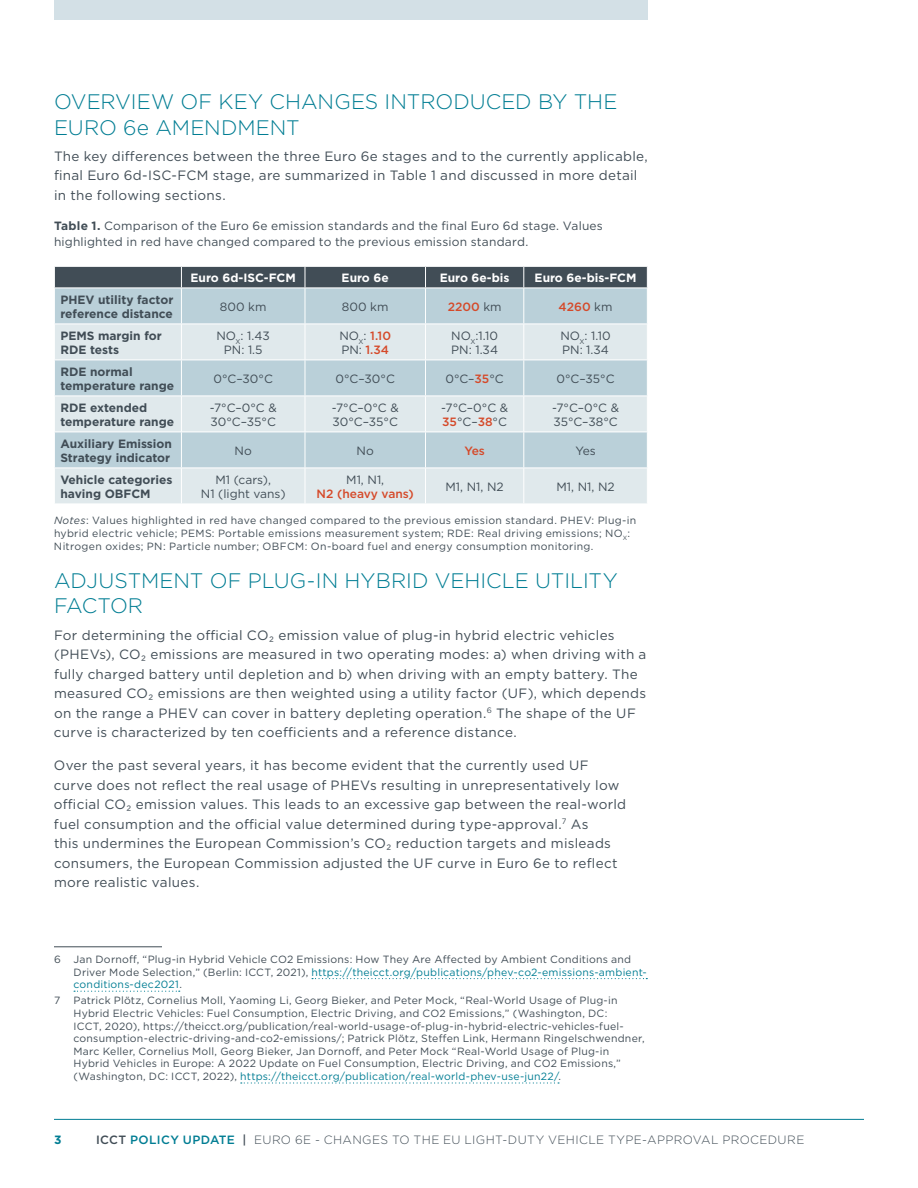
<style>
.page{position:relative;width:918px;height:1188px;background:#fff}
.page>*{position:absolute;margin:0;border:0;box-sizing:border-box;transform-origin:0 0}
.t1{font:300 21px/25.2px "Gotham";color:#007d93}
.t2{font:13.5px/19.5px "Gotham";letter-spacing:.02em;color:#414d56}
.t3{font:12px/14.4px "Gotham";letter-spacing:.01em;color:#414d56}
.t4{font:700 12px/14.4px "Gotham";color:#414d56}
.t5{font:300 12px "Gotham";letter-spacing:.03em;color:#414d56}
.t6{font:700 12px "Gotham";color:#fff}
.t7{font:500 12px/14.4px "Gotham";color:#d54929}
.t8{font:700 12px "Gotham";color:#007d93}
.t9{font:10.5px/12.6px "Gotham";letter-spacing:.02em;color:#414d56}
.s1{font-weight:700}
.s2{font-weight:400;color:#414d56}
.s3{font-weight:500;color:#d54929}
.s4{font-style:italic}
.s5{color:#007d93}
.s6{font-weight:500}
.s7{font-weight:500;color:#007d93}
</style>
<div class="page">
<hr style="left:54px;top:1119px;width:810px;height:1px;background:#007d93">
<div style="left:54px;top:0;width:594px;height:20px;background:#d3e0e6"></div>
<div style="left:55px;top:289px;width:592px;height:35px;background:#bad0d9"></div>
<svg style="left:55px;top:325px;width:592px;height:179px;background:#d1dfe4"></svg>
<hr style="left:181px;top:288px;width:1px;height:36px;background:#fff">
<hr style="left:305px;top:288px;width:1px;height:36px;background:#fff">
<hr style="left:425px;top:288px;width:1px;height:36px;background:#fff">
<hr style="left:523px;top:288px;width:1px;height:36px;background:#fff">
<hr style="left:181px;top:324px;width:1px;height:36px;background:#fff">
<hr style="left:305px;top:324px;width:1px;height:36px;background:#fff">
<hr style="left:425px;top:324px;width:1px;height:36px;background:#fff">
<hr style="left:523px;top:324px;width:1px;height:36px;background:#fff">
<hr style="left:54px;top:360px;width:127px;height:1px;background:#fff">
<hr style="left:181px;top:360px;width:124px;height:1px;background:#fff">
<hr style="left:181px;top:360px;width:1px;height:36px;background:#fff">
<hr style="left:305px;top:360px;width:121px;height:1px;background:#fff">
<hr style="left:305px;top:360px;width:1px;height:36px;background:#fff">
<hr style="left:426px;top:360px;width:98px;height:1px;background:#fff">
<hr style="left:425px;top:360px;width:1px;height:36px;background:#fff">
<hr style="left:524px;top:360px;width:124px;height:1px;background:#fff">
<hr style="left:523px;top:360px;width:1px;height:36px;background:#fff">
<hr style="left:54px;top:396px;width:127px;height:1px;background:#fff">
<hr style="left:181px;top:396px;width:124px;height:1px;background:#fff">
<hr style="left:181px;top:396px;width:1px;height:36px;background:#fff">
<hr style="left:305px;top:396px;width:121px;height:1px;background:#fff">
<hr style="left:305px;top:396px;width:1px;height:36px;background:#fff">
<hr style="left:426px;top:396px;width:98px;height:1px;background:#fff">
<hr style="left:425px;top:396px;width:1px;height:36px;background:#fff">
<hr style="left:524px;top:396px;width:124px;height:1px;background:#fff">
<hr style="left:523px;top:396px;width:1px;height:36px;background:#fff">
<hr style="left:54px;top:432px;width:127px;height:1px;background:#fff">
<hr style="left:181px;top:432px;width:124px;height:1px;background:#fff">
<hr style="left:181px;top:432px;width:1px;height:36px;background:#fff">
<hr style="left:305px;top:432px;width:121px;height:1px;background:#fff">
<hr style="left:305px;top:432px;width:1px;height:36px;background:#fff">
<hr style="left:426px;top:432px;width:98px;height:1px;background:#fff">
<hr style="left:425px;top:432px;width:1px;height:36px;background:#fff">
<hr style="left:524px;top:432px;width:124px;height:1px;background:#fff">
<hr style="left:523px;top:432px;width:1px;height:36px;background:#fff">
<hr style="left:54px;top:468px;width:127px;height:1px;background:#fff">
<hr style="left:181px;top:468px;width:124px;height:1px;background:#fff">
<hr style="left:181px;top:468px;width:1px;height:36px;background:#fff">
<hr style="left:305px;top:468px;width:121px;height:1px;background:#fff">
<hr style="left:305px;top:468px;width:1px;height:36px;background:#fff">
<hr style="left:426px;top:468px;width:98px;height:1px;background:#fff">
<hr style="left:425px;top:468px;width:1px;height:36px;background:#fff">
<hr style="left:524px;top:468px;width:124px;height:1px;background:#fff">
<hr style="left:523px;top:468px;width:1px;height:36px;background:#fff">
<svg style="left:54px;top:266px;width:594px;height:22px;background:#4e5a62"></svg>
<hr style="left:54px;top:946px;width:108px;height:1px;background:#414d56">
<svg style="left:312px;top:978px;width:335px;height:1px"></svg>
<svg style="left:74px;top:991px;width:106px;height:1px"></svg>
<svg style="left:241px;top:1082px;width:318px;height:2px"></svg>
<h1 class="t1" style="left:54px;top:89px;width:565px">OVERVIEW OF KEY CHANGES INTRODUCED BY THE<br>EURO 6e AMENDMENT</h1>
<p class="t2" style="left:54px;top:146px;width:595px">The key differences between the three Euro 6e stages and to the currently applicable, final Euro 6d-ISC-FCM stage, are summarized in Table 1 and discussed in more detail in the following sections.</p>
<p class="t3" style="left:54px;top:217px;width:550px;line-height:16.5px"><span class="s1">Table 1.</span> Comparison of the Euro 6e emission standards and the final Euro 6d stage. Values highlighted in red have changed compared to the previous emission standard.</p>
<p class="t6" style="left:191px;top:270px;width:107px">Euro 6d-ISC-FCM</p>
<p class="t6" style="left:342px;top:270px;width:49px">Euro 6e</p>
<p class="t6" style="left:440px;top:270px;width:71px">Euro 6e-bis</p>
<p class="t6" style="left:535px;top:270px;width:103px">Euro 6e-bis-FCM</p>
<p class="t4" style="left:60px;top:292px;width:115px">PHEV utility factor reference distance</p>
<p class="t3" style="left:220px;top:299px;width:48px">800 km</p>
<p class="t3" style="left:342px;top:299px;width:48px">800 km</p>
<p class="t7" style="left:448px;top:299px;width:55px">2200 <span class="s2">km</span></p>
<p class="t7" style="left:559px;top:299px;width:55px">4260 <span class="s2">km</span></p>
<p class="t4" style="left:60px;top:328px;width:103px">PEMS margin for<br>RDE tests</p>
<p class="t3" style="left:216px;top:328px;width:55px;text-align:center">NO<sub>X</sub>: 1.43<br>PN: 1.5</p>
<p class="t7" style="left:339px;top:328px;width:53px"><span class="s2">NO</span><sub>X</sub><span class="s2">:</span> 1.10<br><span class="s2">PN:</span> 1.34</p>
<p class="t3" style="left:451px;top:328px;width:48px">NO<sub>X</sub>:1.10<br>PN: 1.34</p>
<p class="t3" style="left:560px;top:328px;width:52px">NO<sub>X</sub>: 1.10<br>PN: 1.34</p>
<p class="t4" style="left:60px;top:364px;width:115px">RDE normal temperature range</p>
<p class="t3" style="left:214px;top:371px;width:61px">0°C–30°C</p>
<p class="t3" style="left:336px;top:371px;width:61px">0°C–30°C</p>
<p class="t3" style="left:445px;top:371px;width:60px">0°C–<span class="s3">35</span>°C</p>
<p class="t3" style="left:557px;top:371px;width:60px">0°C–35°C</p>
<p class="t4" style="left:60px;top:400px;width:115px">RDE extended temperature range</p>
<p class="t3" style="left:210px;top:400px;width:69px">-7°C–0°C &amp;<br>30°C–35°C</p>
<p class="t3" style="left:332px;top:400px;width:69px">-7°C–0°C &amp;<br>30°C–35°C</p>
<p class="t3" style="left:441px;top:400px;width:69px">-7°C–0°C &amp;<br><span class="s3">35</span>°C–<span class="s3">38</span>°C</p>
<p class="t3" style="left:552px;top:400px;width:69px">-7°C–0°C &amp;<br>35°C–38°C</p>
<p class="t4" style="left:60px;top:436px;width:113px">Auxiliary Emission<br>Strategy indicator</p>
<p class="t3" style="left:235px;top:443px;width:19px">No</p>
<p class="t3" style="left:357px;top:443px;width:19px">No</p>
<p class="t7" style="left:464px;top:443px;width:22px">Yes</p>
<p class="t3" style="left:575px;top:443px;width:22px">Yes</p>
<p class="t4" style="left:60px;top:472px;width:114px">Vehicle categories having OBFCM</p>
<p class="t3" style="left:201px;top:472px;width:86px;text-align:center">M1 (cars),<br>N1 (light vans)</p>
<p class="t3" style="left:346px;top:472px;width:39px">M1, N1,</p>
<p class="t3" style="left:446px;top:479px;width:60px">M1, N1, N2</p>
<p class="t3" style="left:556px;top:479px;width:60px">M1, N1, N2</p>
<p class="t9" style="left:54px;top:514px;width:584px"><span class="s4">Notes</span>: Values highlighted in red have changed compared to the previous emission standard. PHEV: Plug-in hybrid electric vehicle; PEMS: Portable emissions measurement system; RDE: Real driving emissions; NO<sub>X</sub>:<br>Nitrogen oxides; PN: Particle number; OBFCM: On-board fuel and energy consumption monitoring.</p>
<h1 class="t1" style="left:54px;top:568px;width:565px">ADJUSTMENT OF PLUG-IN HYBRID VEHICLE UTILITY<br>FACTOR</h1>
<p class="t2" style="left:54px;top:625px;width:594px">For determining the official CO₂ emission value of plug-in hybrid electric vehicles (PHEVs), CO₂ emissions are measured in two operating modes: a) when driving with a fully charged battery until depletion and b) when driving with an empty battery. The measured CO₂ emissions are then weighted using a utility factor (UF), which depends on the range a PHEV can cover in battery depleting operation.<sup>6</sup> The shape of the UF curve is characterized by ten coefficients and a reference distance.</p>
<p class="t2" style="left:54px;top:755px;width:574px">Over the past several years, it has become evident that the currently used UF curve does not reflect the real usage of PHEVs resulting in unrepresentatively low official CO₂ emission values. This leads to an excessive gap between the real-world fuel consumption and the official value determined during type-approval.<sup>7</sup> As<br>this undermines the European Commission’s CO₂ reduction targets and misleads consumers, the European Commission adjusted the UF curve in Euro 6e to reflect more realistic values.</p>
<p class="t7" style="left:317px;top:486px;width:99px">N2 (heavy vans)</p>
<p class="t9" style="left:73px;top:953px;width:575px;text-indent:-19px">6 Jan Dornoff, “Plug-in Hybrid Vehicle CO2 Emissions: How They Are Affected by Ambient Conditions and<br>Driver Mode Selection,” (Berlin: ICCT, 2021), <span class="s5">https://theicct.org/publications/phev-co2-emissions-ambient&shy;conditions-dec2021</span>.</p>
<p class="t9" style="left:54px;top:994px;width:8px">7</p>
<p class="t9" style="left:73px;top:994px;width:573px">Patrick Plötz, Cornelius Moll, Yaoming Li, Georg Bieker, and Peter Mock, “Real-World Usage of Plug-in Hybrid Electric Vehicles: Fuel Consumption, Electric Driving, and CO2 Emissions,” (Washington, DC:<br>ICCT, 2020), https://theicct.org/publication/real-world-usage-of-plug-in-hybrid-electric-vehicles-fuel&shy;consumption-electric-driving-and-co2-emissions/; Patrick Plötz, Steffen Link, Hermann Ringelschwendner, Marc Keller, Cornelius Moll, Georg Bieker, Jan Dornoff, and Peter Mock “Real-World Usage of Plug-in Hybrid Vehicles in Europe: A 2022 Update on Fuel Consumption, Electric Driving, and CO2 Emissions,” (Washington, DC: ICCT, 2022), <span class="s5">https://theicct.org/publication/real-world-phev-use-jun22/</span>.</p>
<p class="t8" style="left:54px;top:1132px;width:9px">3</p>
<p class="t5" style="left:96px;top:1132px;width:710px"><span class="s6">ICCT</span> <span class="s7">POLICY UPDATE</span> <span class="s6">|</span> EURO 6E - CHANGES TO THE EU LIGHT-DUTY VEHICLE TYPE-APPROVAL PROCEDURE</p>
</div>
